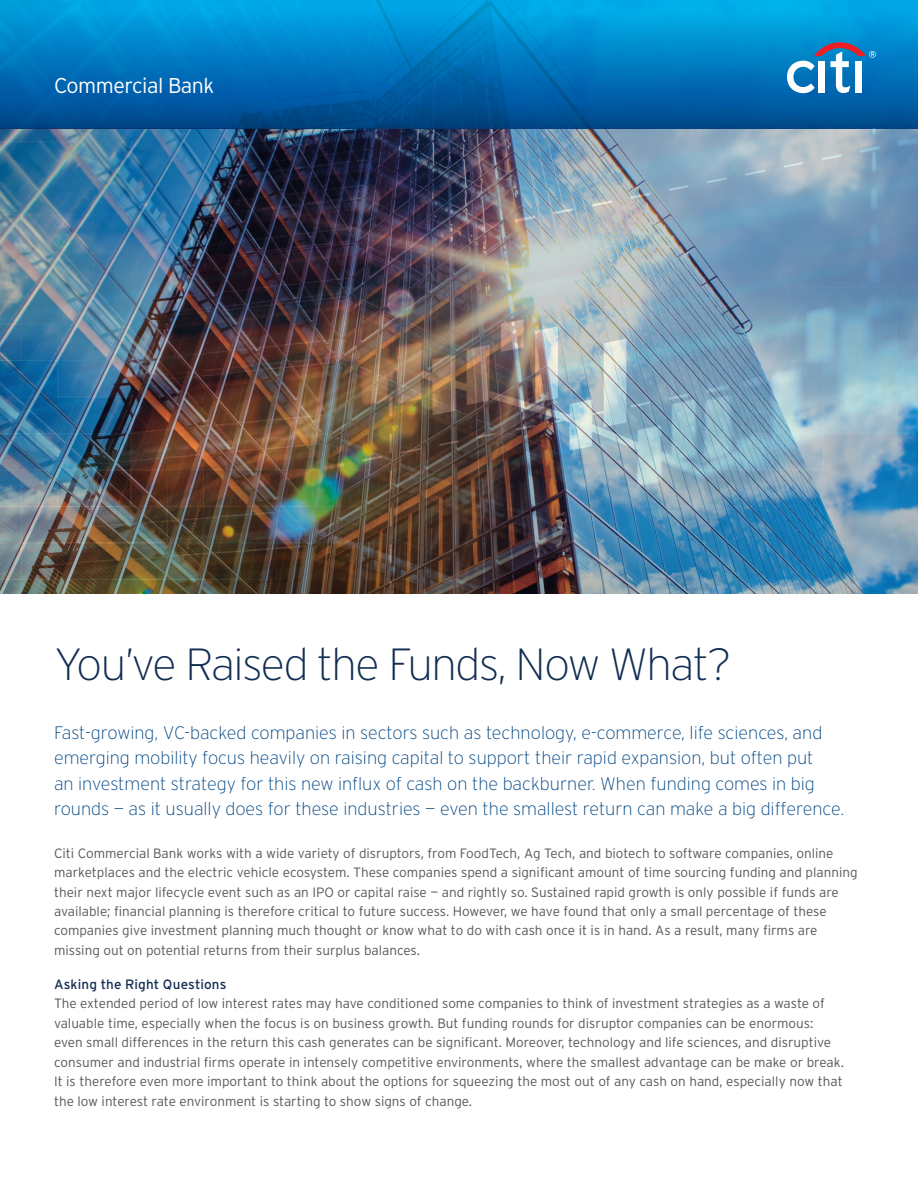
<style>
.page{position:relative;width:918px;height:1188px;background:#fff}
.page>*{position:absolute;margin:0;border:0;box-sizing:border-box;transform-origin:0 0}
.t1{font:200 45px "Interstate";letter-spacing:-.03em;color:#112e52}
.t2{font:300 21.45px "Interstate";letter-spacing:-.025em;color:#fff}
.t3{font:200 18px/25.5px "Interstate";color:#004684}
.t4{font:300 13.5px/19.5px "Interstate";color:#57585a}
.t5{font:13.5px "Interstate";letter-spacing:.01em;color:#112e52}
</style>
<div class="page">
<svg style="left:0;top:0;width:918px;height:129px;background:#07b"></svg>
<svg style="left:787px;top:42px;width:89px;height:51px"></svg>
<img style="left:0;top:129px;width:918px;height:465px">
<h2 class="t2" style="left:54px;top:72px;width:162px">Commercial Bank</h2>
<h1 class="t1" style="left:54px;top:636px;width:679px">You’ve Raised the Funds, Now What?</h1>
<p class="t3" style="left:54px;top:720px;width:792px">Fast-growing, VC-backed companies in sectors such as technology, e-commerce, life sciences, and emerging mobility focus heavily on raising capital to support their rapid expansion, but often put<br>an investment strategy for this new influx of cash on the backburner. When funding comes in big rounds — as it usually does for these industries — even the smallest return can make a big difference.</p>
<p class="t4" style="left:54px;top:843px;width:805px">Citi Commercial Bank works with a wide variety of disruptors, from FoodTech, Ag Tech, and biotech to software companies, online marketplaces and the electric vehicle ecosystem. These companies spend a significant amount of time sourcing funding and planning their next major lifecycle event such as an IPO or capital raise — and rightly so. Sustained rapid growth is only possible if funds are available; financial planning is therefore critical to future success. However, we have found that only a small percentage of these companies give investment planning much thought or know what to do with cash once it is in hand. As a result, many firms are missing out on potential returns from their surplus balances.</p>
<p class="t5" style="left:54px;top:975px;width:174px">Asking the Right Questions</p>
<p class="t4" style="left:54px;top:994px;width:791px">The extended period of low interest rates may have conditioned some companies to think of investment strategies as a waste of valuable time, especially when the focus is on business growth. But funding rounds for disruptor companies can be enormous: even small differences in the return this cash generates can be significant. Moreover, technology and life sciences, and disruptive consumer and industrial firms operate in intensely competitive environments, where the smallest advantage can be make or break.<br>It is therefore even more important to think about the options for squeezing the most out of any cash on hand, especially now that the low interest rate environment is starting to show signs of change.</p>
</div>
